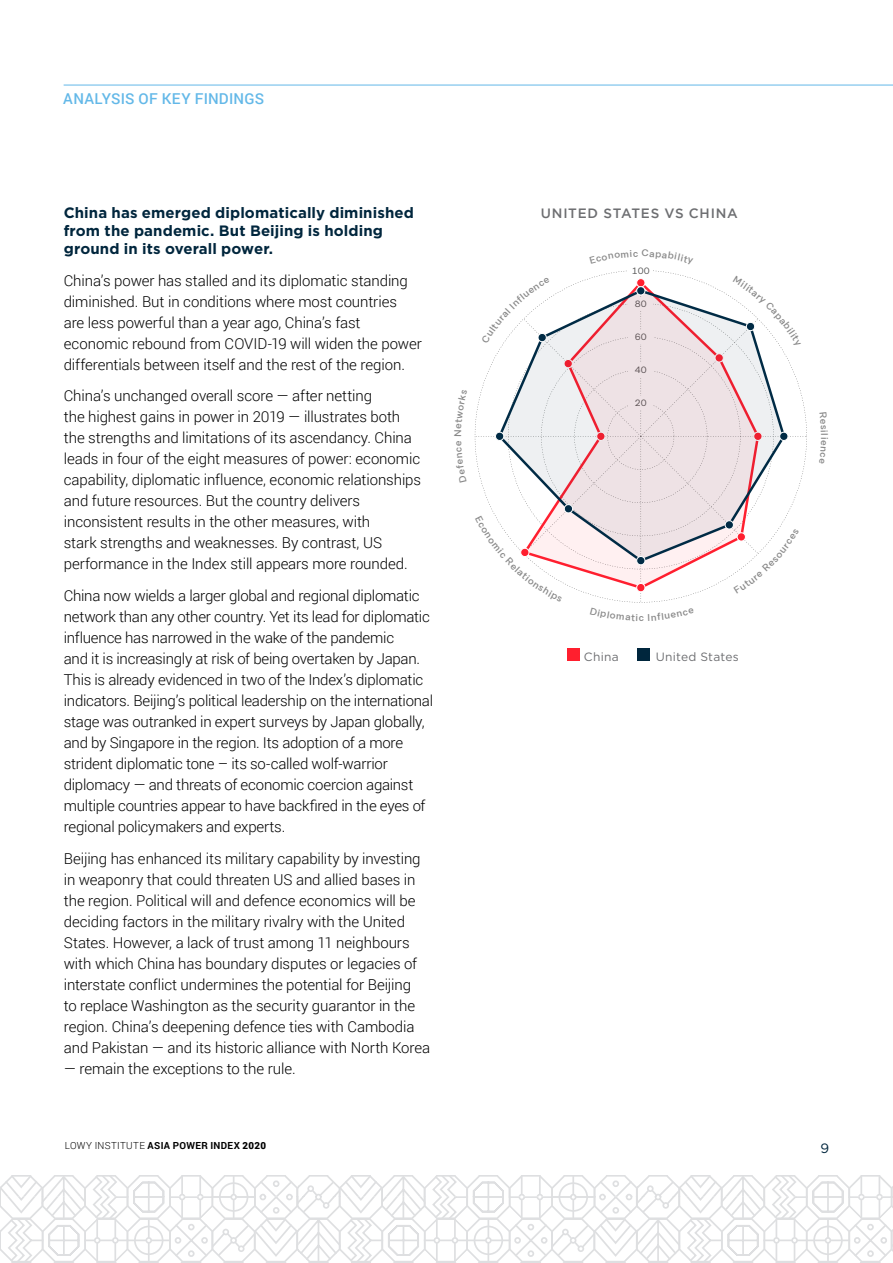
<style>
.page{position:relative;width:893px;height:1263px;background:#fff}
.page>*{position:absolute;margin:0;border:0;box-sizing:border-box;transform-origin:0 0}
.Body{font:300 15px/21px "Roboto";letter-spacing:-.01em;color:#000}
.Body-2{font:700 15px/18px "Gotham";letter-spacing:.005em;color:#00263d}
.t1{font:500 15px "Roboto";letter-spacing:.015em;color:#63b8e8}
.Body-3{font:500 13.5px "Gotham";letter-spacing:.055em;color:#6d6e71}
.t2{font:13.5px "Gotham";color:#00263d}
.t3{font:12px "Gotham";letter-spacing:.025em;color:#6d6e71}
.t4{font:10.95px "Antipode";color:#4b4f56}
.t5{font:500 9.9px "Antipode";color:#888}
.t6{font:700 9.75px "Roboto";letter-spacing:.035em;color:#000}
.t7{font:9.15px "Antipode";color:#555}
.s1{font-weight:300}
.s2{font-weight:900}
</style>
<div class="page">
<svg style="left:0;top:1175px;width:893px;height:88px"></svg>
<hr style="left:64px;top:85px;width:829px;height:1px;background:#63b8e8">
<div style="left:567px;top:648px;width:13px;height:13px;background:#ff1f2e"></div>
<div style="left:637px;top:648px;width:13px;height:13px;background:#00263d"></div>
<svg style="left:475px;top:270px;width:331px;height:333px"></svg>
<p class="t1" style="left:63px;top:88px;width:202px">ANALYSIS OF KEY FI NDI NGS</p>
<p class="Body-2" style="left:64px;top:203px;width:352px">China has emerged diplomatically diminished from the pandemic. But Beijing is holding ground in its overall power.</p>
<p class="Body" style="left:64px;top:269px;width:360px">China’s power has stalled and its diplomatic standing diminished. But in conditions where most countries<br>are less powerful than a year ago, China’s fast economic rebound from COVID-19 will widen the power differentials between itself and the rest of the region.</p>
<p class="Body" style="left:64px;top:385px;width:359px">China’s unchanged overall score — after netting<br>the highest gains in power in 2019 — illustrates both the strengths and limitations of its ascendancy. China leads in four of the eight measures of power: economic capability, diplomatic influence, economic relationships and future resources. But the country delivers inconsistent results in the other measures, with<br>stark strengths and weaknesses. By contrast, US performance in the Index still appears more rounded.</p>
<p class="Body" style="left:64px;top:584px;width:371px">China now wields a larger global and regional diplomatic network than any other country. Yet its lead for diplomatic influence has narrowed in the wake of the pandemic<br>and it is increasingly at risk of being overtaken by Japan.<br>This is already evidenced in two of the Index’s diplomatic indicators. Beijing’s political leadership on the international stage was outranked in expert surveys by Japan globally, and by Singapore in the region. Its adoption of a more strident diplomatic tone – its so-called wolf-warrior diplomacy — and threats of economic coercion against multiple countries appear to have backfired in the eyes of regional policymakers and experts.</p>
<p class="Body" style="left:64px;top:847px;width:368px">Beijing has enhanced its military capability by investing in weaponry that could threaten US and allied bases in the region. Political will and defence economics will be deciding factors in the military rivalry with the United States. However, a lack of trust among 11 neighbours with which China has boundary disputes or legacies of interstate conflict undermines the potential for Beijing<br>to replace Washington as the security guarantor in the region. China’s deepening defence ties with Cambodia and Pakistan — and its historic alliance with North Korea</p>
<p class="Body" style="left:64px;top:1057px;width:233px">— remain the exceptions to the rule.</p>
<p class="t6" style="left:65px;top:1138px;width:203px"><span class="s1">LOWY INSTITUTE</span> ASIA POWER INDEX <span class="s2">2020</span></p>
<p class="Body-3" style="left:541px;top:205px;width:199px">UNITED STATES VS CHINA</p>
<p class="t7" style="left:632px;top:263px;width:19px">100</p>
<p class="t7" style="left:635px;top:296px;width:13px">80</p>
<p class="t7" style="left:635px;top:330px;width:13px">60</p>
<p class="t7" style="left:635px;top:363px;width:13px">40</p>
<p class="t7" style="left:635px;top:396px;width:13px">20</p>
<p class="t5" style="left:639px;top:610px;width:7px">c</p>
<p class="t4" style="left:587px;top:643px;width:30px">China</p>
<p class="t4" style="left:645px;top:643px;width:68px">United States</p>
<p class="t3" style="left:584px;top:650px;width:36px">China</p>
<p class="t3" style="left:656px;top:650px;width:85px">United States</p>
<p class="t5" style="left:832px;top:437px;width:4px;rotate:90deg">i</p>
<p class="t2" style="left:820px;top:1141px;width:10px">9</p>
</div>
